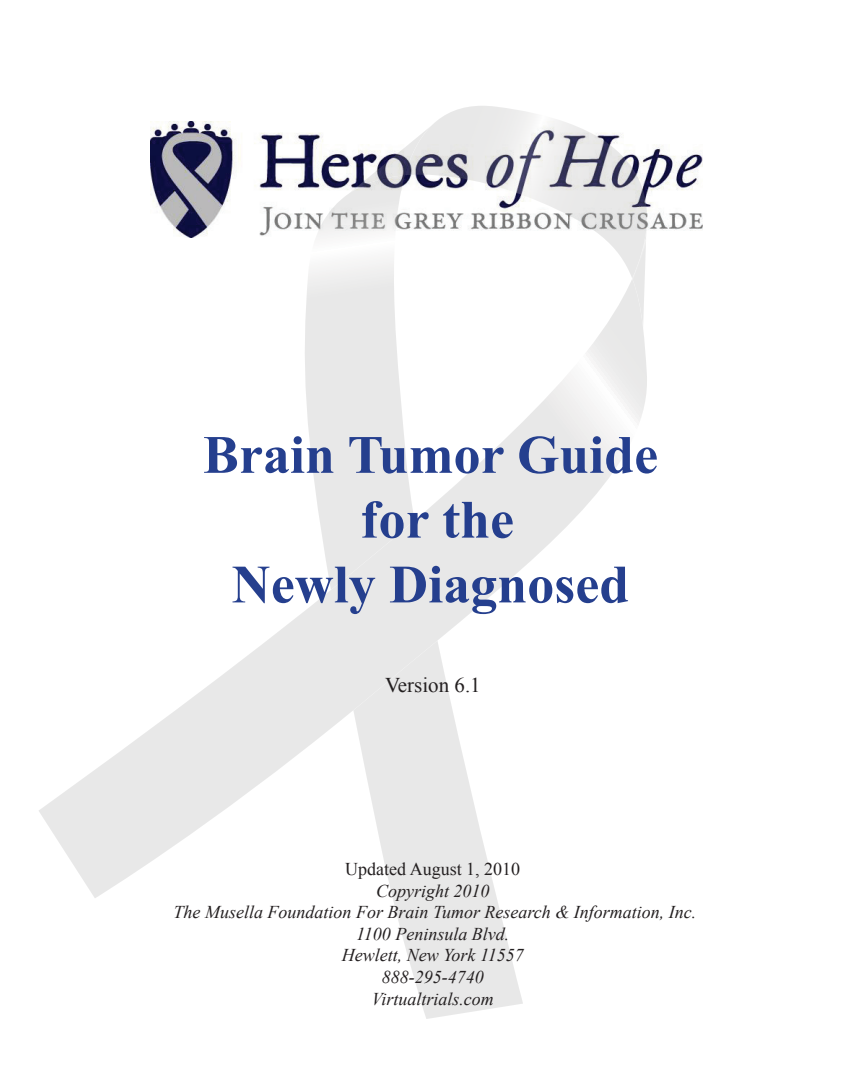
<style>
.page{position:relative;width:864px;height:1080px;background:#fff}
.page>*{position:absolute;margin:0;border:0;box-sizing:border-box;transform-origin:0 0}
.t1{font:700 54px "Times New Roman";color:#253f8e}
.t2{font:21px "Times New Roman";color:#231f20}
.t3{font:italic 18px "Times New Roman";color:#231f20}
.t4{font:18px "Times New Roman";color:#231f20}
</style>
<div class="page">
<img style="left:151px;top:121px;width:551px;height:117px">
<svg style="left:39px;top:280px;width:608px;height:618px"></svg>
<svg style="left:301px;top:175px;width:114px;height:415px"></svg>
<svg style="left:353px;top:641px;width:170px;height:378px"></svg>
<svg style="left:632px;top:279px;width:14px;height:49px"></svg>
<svg style="left:405px;top:106px;width:242px;height:173px"></svg>
<svg style="left:349px;top:125px;width:83px;height:68px"></svg>
<p class="t1" style="left:203px;top:417px;width:457px">Brain Tumor Guide</p>
<p class="t1" style="left:361px;top:482px;width:155px">for the</p>
<p class="t1" style="left:232px;top:547px;width:399px">Newly Diagnosed</p>
<p class="t2" style="left:385px;top:671px;width:97px">Version 6.1</p>
<p class="t4" style="left:345px;top:857px;width:176px">Updated August 1, 2010</p>
<p class="t3" style="left:376px;top:878px;width:115px">Copyright 2010</p>
<p class="t3" style="left:174px;top:900px;width:524px">The Musella Foundation For Brain Tumor Research &amp; Information, Inc.</p>
<p class="t3" style="left:356px;top:921px;width:155px">1100 Peninsula Blvd.</p>
<p class="t3" style="left:342px;top:943px;width:183px">Hewlett, New York 11557</p>
<p class="t3" style="left:382px;top:965px;width:103px">888-295-4740</p>
<p class="t3" style="left:372px;top:986px;width:124px">Virtualtrials.com</p>
</div>
